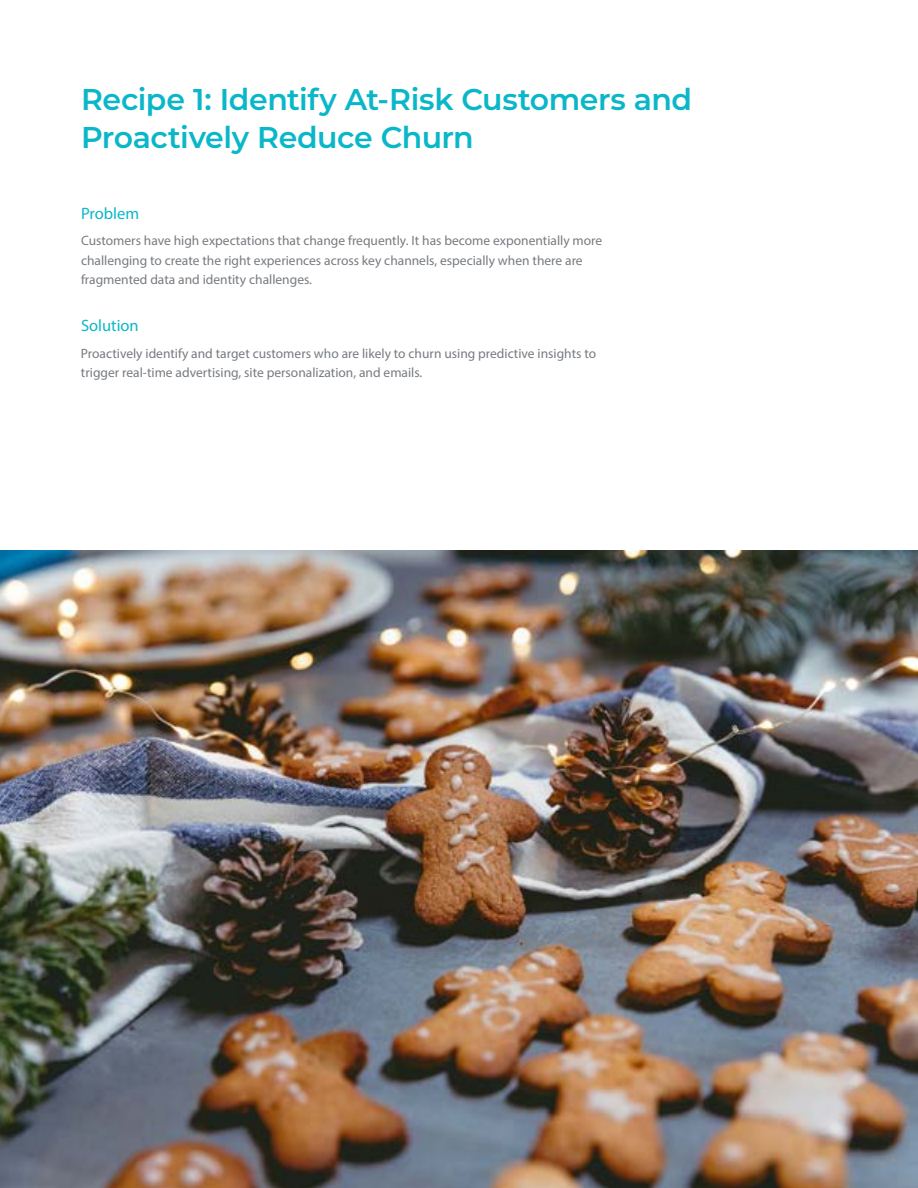
<style>
.page{position:relative;width:918px;height:1188px;background:#fff}
.page>*{position:absolute;margin:0;border:0;box-sizing:border-box;transform-origin:0 0}
.t1{font:600 30px/37.5px "Montserrat";letter-spacing:-.015em;color:#0ab7c9}
.t2{font:16.5px "Myriad Pro";color:#0ab7c9}
.t3{font:13.5px/19.5px "Myriad Pro";color:#777b80}
</style>
<div class="page">
<img style="left:0;top:551px;width:918px;height:637px">
<h1 class="t1" style="left:81px;top:79px;width:613px">Recipe 1: Identify At-Risk Customers and<br>Proactively Reduce Churn</h1>
<p class="t2" style="left:81px;top:203px;width:60px">Problem</p>
<p class="t3" style="left:81px;top:231px;width:523px">Customers have high expectations that change frequently. It has become exponentially more challenging to create the right experiences across key channels, especially when there are fragmented data and identity challenges.</p>
<p class="t2" style="left:81px;top:316px;width:59px">Solution</p>
<p class="t3" style="left:81px;top:343px;width:517px">Proactively identify and target customers who are likely to churn using predictive insights to trigger real-time advertising, site personalization, and emails.</p>
</div>
